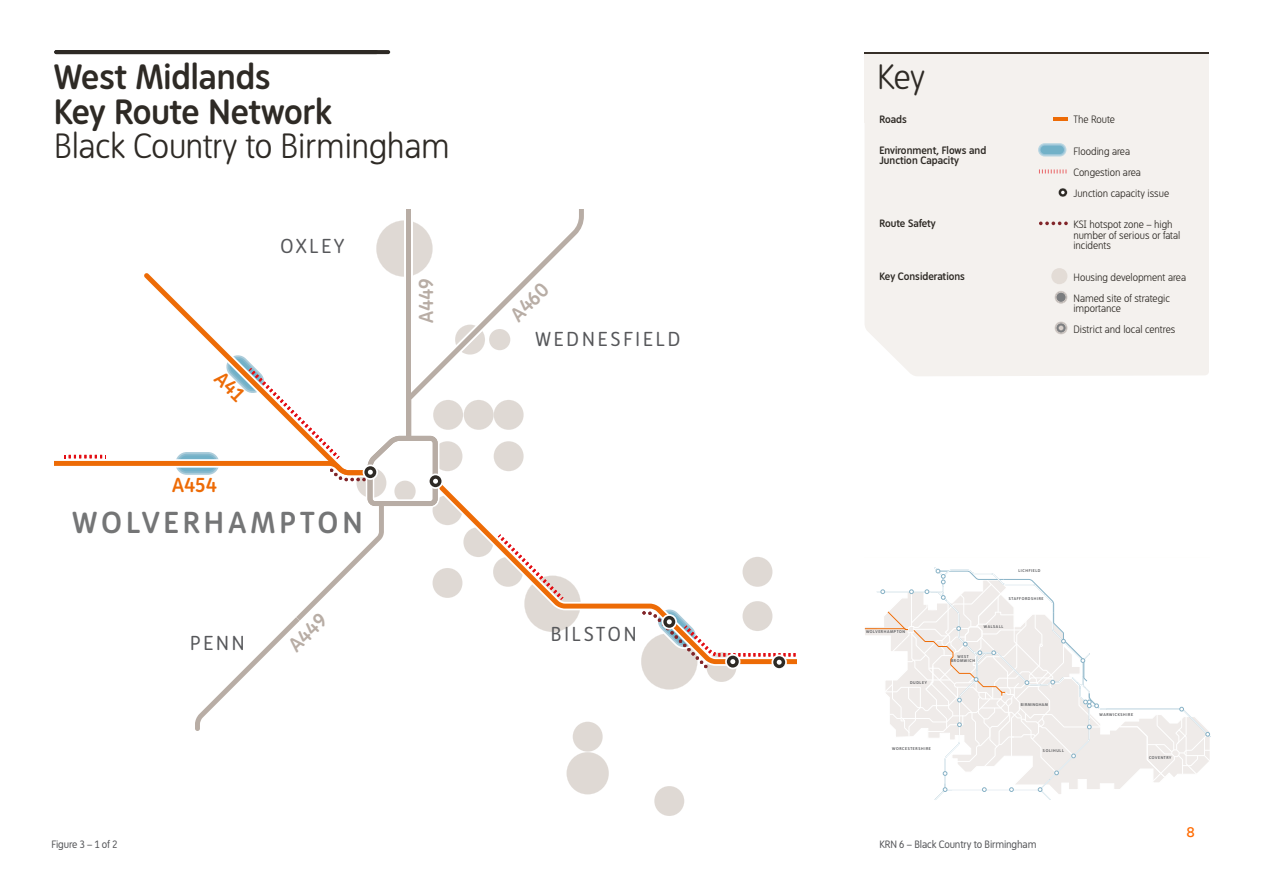
<style>
.page{position:relative;width:1263px;height:893px;background:#fff}
.page>*{position:absolute;margin:0;border:0;box-sizing:border-box;transform-origin:0 0}
.t1{font:34.5px/34.5px "Network OT Display";color:#2e2a25}
.t2{font:200 34.5px "Network OT";color:#2e2a25}
.t3{font:29.7px "Network OT Display";letter-spacing:.15em;color:#747576}
.t4{font:300 19.8px "Network OT";letter-spacing:.15em;color:#56575a}
.t5{font:19.8px "Network OT Display";color:#b8ada5}
.t6{font:19.8px "Network OT Display";color:#ed6b06}
.t7{font:15px "Circular Std";color:#ff6b00}
.t8{font:200 10.5px/21px "Network OT";color:#2e2a25}
.t9{font:10.5px/10.5px "Network OT Display";color:#2e2a25}
.t10{font:300 10.5px "Network OT";letter-spacing:-.01em;color:#56575a}
.t11{font:4.05px/4.1px "Network OT Display";letter-spacing:.15em;color:#56575a;text-align:center}
.t12{font:4.05px "Network OT Display";letter-spacing:.1em;color:#56575a}
</style>
<div class="page">
<div style="left:865px;top:123px;width:344px;height:253px;background:#f4f1ee"></div>
<div style="left:864px;top:54px;width:345px;height:69px;background:#f4f1ee"></div>
<hr style="left:54px;top:50px;width:336px;height:4px;background:#2e2a25;border-radius:2px">
<hr style="left:1053px;top:117px;width:14px;height:4px;background:#ed6b06">
<svg style="left:641px;top:603px;width:26px;height:87px"></svg>
<svg style="left:670px;top:557px;width:127px;height:259px"></svg>
<svg style="left:1038px;top:143px;width:28px;height:14px"></svg>
<svg style="left:1039px;top:144px;width:26px;height:11px"></svg>
<div style="left:1040px;top:146px;width:24px;height:8px;background:#72b1c8;border-radius:4px"></div>
<svg style="left:1039px;top:169px;width:28px;height:4px"></svg>
<svg style="left:1039px;top:222px;width:29px;height:3px"></svg>
<svg style="left:1058px;top:188px;width:9px;height:9px"></svg>
<svg style="left:1051px;top:268px;width:16px;height:16px"></svg>
<svg style="left:1054px;top:291px;width:13px;height:13px"></svg>
<svg style="left:1054px;top:322px;width:13px;height:12px"></svg>
<hr style="left:864px;top:53px;width:345px;height:1px;background:#362f28">
<svg style="left:54px;top:209px;width:555px;height:585px"></svg>
<svg style="left:864px;top:567px;width:346px;height:233px"></svg>
<h1 class="t1" style="left:54px;top:60px;width:279px">West Midlands<br>Key Route Network</h1>
<h1 class="t2" style="left:54px;top:125px;width:397px">Black Country to Birmingham</h1>
<h3 class="t4" style="left:280px;top:234px;width:65px">OXLEY</h3>
<h3 class="t5" style="left:415px;top:323px;width:46px;rotate:-90deg">A449</h3>
<h3 class="t5" style="left:506px;top:310px;width:46px;rotate:-45deg">A460</h3>
<h3 class="t4" style="left:535px;top:327px;width:146px">WEDNESFIELD</h3>
<h1 class="t2" style="left:877px;top:57px;width:50px">Key</h1>
<p class="t9" style="left:879px;top:114px;width:29px">Roads</p>
<p class="t9" style="left:879px;top:145px;width:108px">Environment, Flows and<br>Junction Capacity</p>
<p class="t9" style="left:879px;top:218px;width:58px">Route Safety</p>
<p class="t9" style="left:879px;top:271px;width:87px">Key Considerations</p>
<p class="t8" style="left:1073px;top:109px;width:43px">The Route</p>
<p class="t8" style="left:1073px;top:140px;width:97px">Flooding area<br>Congestion area<br>Junction capacity issue</p>
<p class="t8" style="left:1073px;top:219px;width:108px;line-height:10.5px">KSI hotspot zone – high number of serious or fatal incidents</p>
<p class="t8" style="left:1073px;top:266px;width:114px">Housing development area<br>Named site of strategic</p>
<p class="t8" style="left:1073px;top:298px;width:103px">importance<br>District and local centres</p>
<h3 class="t6" style="left:172px;top:474px;width:46px">A454</h3>
<h2 class="t3" style="left:72px;top:506px;width:292px">WOLVERHAMPTON</h2>
<h3 class="t4" style="left:190px;top:632px;width:56px">PENN</h3>
<h3 class="t5" style="left:284px;top:640px;width:46px;rotate:-45deg">A449</h3>
<h3 class="t4" style="left:551px;top:622px;width:87px">BILSTON</h3>
<p class="t11" style="left:866px;top:630px;width:41px">WOLVERHAMPTON</p>
<p class="t11" style="left:910px;top:681px;width:18px">DUDLEY</p>
<p class="t11" style="left:892px;top:747px;width:40px">WORCESTERSHIRE</p>
<p class="t11" style="left:1018px;top:568px;width:24px">LICHFIELD</p>
<p class="t11" style="left:1009px;top:596px;width:36px">STAFFORDSHIRE</p>
<p class="t11" style="left:984px;top:625px;width:21px">WALSALL</p>
<p class="t11" style="left:951px;top:654px;width:26px">WEST<br>BROMWICH</p>
<p class="t12" style="left:1021px;top:702px;width:29px">BIRMINGHAM</p>
<p class="t11" style="left:1043px;top:749px;width:22px">SOLIHULL</p>
<p class="t10" style="left:51px;top:838px;width:67px">Figure 3 – 1 of 2</p>
<p class="t10" style="left:879px;top:838px;width:158px">KRN 6 – Black Country to Birmingham</p>
<h2 class="t3" style="left:875px;top:836px;width:180px">BROMWICH</h2>
<p class="t11" style="left:1099px;top:713px;width:35px">WARWICKSHIRE</p>
<p class="t11" style="left:1149px;top:756px;width:24px">COVENTRY</p>
<h3 class="t7" style="left:1186px;top:823px;width:10px">8</h3>
</div>
